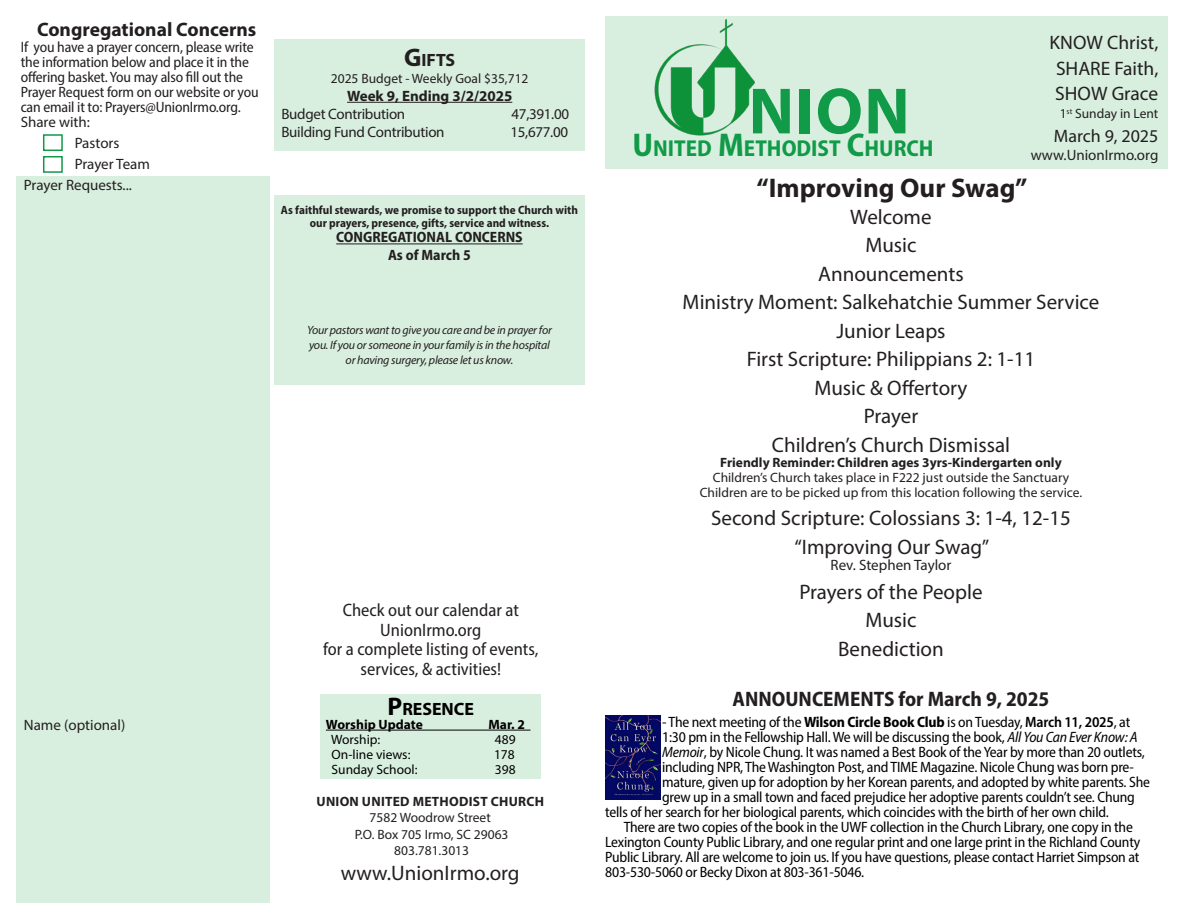
<style>
.page{position:relative;width:1188px;height:918px;background:#fff}
.page>*{position:absolute;margin:0;border:0;box-sizing:border-box;transform-origin:0 0}
.t1{font:700 66px "Myriad Pro";color:#119a48}
.t2{font:700 27px "Myriad Pro";color:#231f20}
.t3{font:700 semi-condensed 23.1px "Myriad Pro";color:#119a48}
.t4{font:21px "Myriad Pro";color:#231f20}
.t5{font:700 semi-condensed 21px "Myriad Pro";color:#231f20}
.t6{font:19.5px "Myriad Pro";color:#231f20}
.t7{font:700 19.5px "Myriad Pro";color:#231f20}
.t8{font:semi-condensed 18px "Myriad Pro";color:#231f20}
.t9{font:18px "Myriad Pro";color:#231f20}
.t10{font:700 17.85px "Myriad Pro";color:#000}
.t11{font:700 17.85px "Myriad Pro";color:#231f20}
.t12{font:semi-condensed 15px/15px "Myriad Pro";letter-spacing:-.015em;color:#000}
.t13{font:semi-condensed 15px/15px "Myriad Pro";letter-spacing:-.01em;color:#231f20}
.t14{font:15px "Myriad Pro";letter-spacing:-.01em;color:#231f20}
.t15{font:700 semi-condensed 15px "Myriad Pro";color:#231f20}
.t16{font:700 15px "Myriad Pro";color:#231f20}
.t17{font:13.5px "Myriad Pro";color:#231f20}
.t18{font:700 13.5px "Myriad Pro";color:#231f20}
.t19{font:13.5px "Myriad Pro";color:#000}
.t20{font:700 13.5px "Myriad Pro";letter-spacing:.02em;color:#231f20}
.t21{font:700 13.5px "Myriad Pro";color:#000}
.t22{font:italic 12px/15px "Myriad Pro";letter-spacing:-.02em;color:#231f20}
.t23{font:700 semi-condensed 12px/13.5px "Myriad Pro";color:#231f20;text-align:center}
.s1{font-size:25.5px}
.s2{font-size:33px}
.s3{font-weight:700}
.s4{font-weight:600}
.s5{font-style:italic}
</style>
<div class="page">
<div style="left:605px;top:16px;width:563px;height:153px;background:#d8efdf"></div>
<img style="left:654px;top:19px;width:101px;height:117px">
<div style="left:17px;top:176px;width:253px;height:727px;background:#d8efdf"></div>
<div style="left:43px;top:134px;width:20px;height:17px;border:2px solid #119a48"></div>
<div style="left:43px;top:156px;width:20px;height:17px;border:2px solid #119a48"></div>
<div style="left:274px;top:196px;width:311px;height:189px;background:#d8efdf"></div>
<hr style="left:336px;top:244px;width:187px;height:1px;background:#231f20">
<div style="left:320px;top:694px;width:220px;height:85px;background:#d8efdf"></div>
<hr style="left:326px;top:730px;width:204px;height:1px;background:#000">
<div style="left:274px;top:39px;width:311px;height:112px;background:#d8efdf"></div>
<hr style="left:347px;top:102px;width:165px;height:1px;background:#231f20">
<img style="left:605px;top:716px;width:56px;height:84px">
<p class="t7" style="left:37px;top:16px;width:221px">Congregational Concerns</p>
<p class="t13" style="left:21px;top:40px;width:239px">If you have a prayer concern, please write the information below and place it in the offering basket. You may also fill out the Prayer Request form on our website or you can email it to: Prayers@UnionIrmo.org.</p>
<p class="t14" style="left:21px;top:113px;width:71px">Share with:</p>
<p class="t14" style="left:75px;top:134px;width:46px">Pastors</p>
<p class="t14" style="left:75px;top:155px;width:77px">Prayer Team</p>
<p class="t14" style="left:24px;top:176px;width:110px">Prayer Requests...</p>
<p class="t11" style="left:404px;top:49px;width:53px"><span class="s1">G</span>IFTS</p>
<p class="t17" style="left:331px;top:70px;width:199px">2025 Budget - Weekly Goal $35,712</p>
<p class="t16" style="left:347px;top:86px;width:167px">Week 9, Ending 3/2/2025</p>
<p class="t14" style="left:281px;top:105px;width:125px">Budget Contribution</p>
<p class="t14" style="left:512px;top:105px;width:59px">47,391.00</p>
<p class="t14" style="left:281px;top:123px;width:165px">Building Fund Contribution</p>
<p class="t14" style="left:511px;top:123px;width:59px">15,677.00</p>
<p class="t23" style="left:281px;top:203px;width:299px">As faithful stewards, we promise to support the Church with our prayers, presence, gifts, service and witness.</p>
<p class="t15" style="left:336px;top:228px;width:188px">CONGREGATIONAL CONCERNS</p>
<p class="t15" style="left:388px;top:246px;width:84px">As of March 5</p>
<p class="t22" style="left:307px;top:322px;width:246px">Your pastors want to give you care and be in prayer for you. If you or someone in your family is in the hospital</p>
<p class="t22" style="left:346px;top:352px;width:169px">or having surgery, please let us know.</p>
<p class="t14" style="left:24px;top:716px;width:103px">Name (optional)</p>
<p class="t8" style="left:343px;top:599px;width:178px">Check out our calendar at</p>
<p class="t8" style="left:380px;top:619px;width:103px">UnionIrmo.org</p>
<p class="t8" style="left:323px;top:638px;width:217px">for a complete listing of events,</p>
<p class="t8" style="left:361px;top:658px;width:142px">services, &amp; activities!</p>
<p class="t10" style="left:388px;top:698px;width:88px"><span class="s1">P</span>RESENCE</p>
<p class="t21" style="left:326px;top:715px;width:99px">Worship Update</p>
<p class="t21" style="left:488px;top:715px;width:38px">Mar. 2</p>
<p class="t19" style="left:331px;top:731px;width:51px">Worship:</p>
<p class="t19" style="left:495px;top:731px;width:22px">489</p>
<p class="t19" style="left:332px;top:746px;width:80px">On-line views:</p>
<p class="t19" style="left:494px;top:746px;width:22px">178</p>
<p class="t19" style="left:332px;top:761px;width:87px">Sunday School:</p>
<p class="t19" style="left:495px;top:761px;width:22px">398</p>
<p class="t20" style="left:317px;top:793px;width:229px">UNION UNITED METHODIST CHURCH</p>
<p class="t17" style="left:370px;top:810px;width:123px">7582 Woodrow Street</p>
<p class="t17" style="left:355px;top:826px;width:155px">P.O. Box 705 Irmo, SC 29063</p>
<p class="t17" style="left:394px;top:842px;width:76px">803.781.3013</p>
<p class="t4" style="left:341px;top:860px;width:180px">www.UnionIrmo.org</p>
<p class="t1" style="left:749px;top:68px;width:163px">NION</p>
<p class="t3" style="left:633px;top:134px;width:303px"><span class="s2">U</span>NITED <span class="s2">M</span>ETHODIST <span class="s2">C</span>HURCH</p>
<p class="t6" style="left:1050px;top:31px;width:110px">KNOW Christ,</p>
<p class="t6" style="left:1056px;top:56px;width:104px">SHARE Faith,</p>
<p class="t6" style="left:1055px;top:82px;width:105px">SHOW Grace</p>
<p class="t17" style="left:1060px;top:105px;width:100px">1<sup>st</sup> Sunday in Lent</p>
<p class="t9" style="left:1054px;top:125px;width:106px">March 9, 2025</p>
<p class="t14" style="left:1031px;top:146px;width:129px">www.UnionIrmo.org</p>
<p class="t2" style="left:757px;top:170px;width:272px">“Improving Our Swag”</p>
<p class="t4" style="left:850px;top:204px;width:83px">Welcome</p>
<p class="t4" style="left:865px;top:232px;width:53px">Music</p>
<p class="t4" style="left:818px;top:261px;width:147px">Announcements</p>
<p class="t4" style="left:683px;top:289px;width:418px">Ministry Moment: Salkehatchie Summer Service</p>
<p class="t4" style="left:836px;top:318px;width:111px">Junior Leaps</p>
<p class="t4" style="left:747px;top:346px;width:290px">First Scripture: Philippians 2: 1-11</p>
<p class="t4" style="left:814px;top:375px;width:155px">Music &amp; Offertory</p>
<p class="t4" style="left:864px;top:403px;width:56px">Prayer</p>
<p class="t4" style="left:772px;top:432px;width:240px">Children’s Church Dismissal</p>
<p class="t18" style="left:720px;top:453px;width:343px">Friendly Reminder: Children ages 3yrs-Kindergarten only</p>
<p class="t17" style="left:713px;top:469px;width:358px">Children’s Church takes place in F222 just outside the Sanctuary</p>
<p class="t17" style="left:700px;top:484px;width:384px">Children are to be picked up from this location following the service.</p>
<p class="t4" style="left:711px;top:505px;width:361px">Second Scripture: Colossians 3: 1-4, 12-15</p>
<p class="t4" style="left:794px;top:534px;width:196px">“Improving Our Swag”</p>
<p class="t14" style="left:831px;top:556px;width:122px">Rev. Stephen Taylor</p>
<p class="t4" style="left:799px;top:579px;width:185px">Prayers of the People</p>
<p class="t4" style="left:865px;top:607px;width:53px">Music</p>
<p class="t4" style="left:838px;top:636px;width:107px">Benediction</p>
<p class="t5" style="left:733px;top:686px;width:318px">ANNOUNCEMENTS for March 9, 2025</p>
<p class="t12" style="left:662px;top:714px;width:470px">- The next meeting of the <span class="s3">Wilson Circle Book Club</span> is on Tuesday, <span class="s4">March 11, 2025</span>, at</p>
<p class="t12" style="left:662px;top:729px;width:477px">1:30 pm in the Fellowship Hall. We will be discussing the book, <span class="s5">All You Can Ever Know: A</span></p>
<p class="t12" style="left:662px;top:744px;width:484px"><span class="s5">Memoir</span>, by Nicole Chung. It was named a Best Book of the Year by more than 20 outlets,</p>
<p class="t12" style="left:662px;top:759px;width:473px">including NPR, The Washington Post, and TIME Magazine. Nicole Chung was born pre-</p>
<p class="t12" style="left:662px;top:774px;width:489px">mature, given up for adoption by her Korean parents, and adopted by white parents. She</p>
<p class="t12" style="left:662px;top:789px;width:474px">grew up in a small town and faced prejudice her adoptive parents couldn’t see. Chung</p>
<p class="t12" style="left:605px;top:804px;width:505px">tells of her search for her biological parents, which coincides with the birth of her own child.</p>
<p class="t12" style="left:605px;top:819px;width:537px;text-indent:18px">There are two copies of the book in the UWF collection in the Church Library, one copy in the Lexington County Public Library, and one regular print and one large print in the Richland County Public Library. All are welcome to join us. If you have questions, please contact Harriet Simpson at 803-530-5060 or Becky Dixon at 803-361-5046.</p>
</div>
